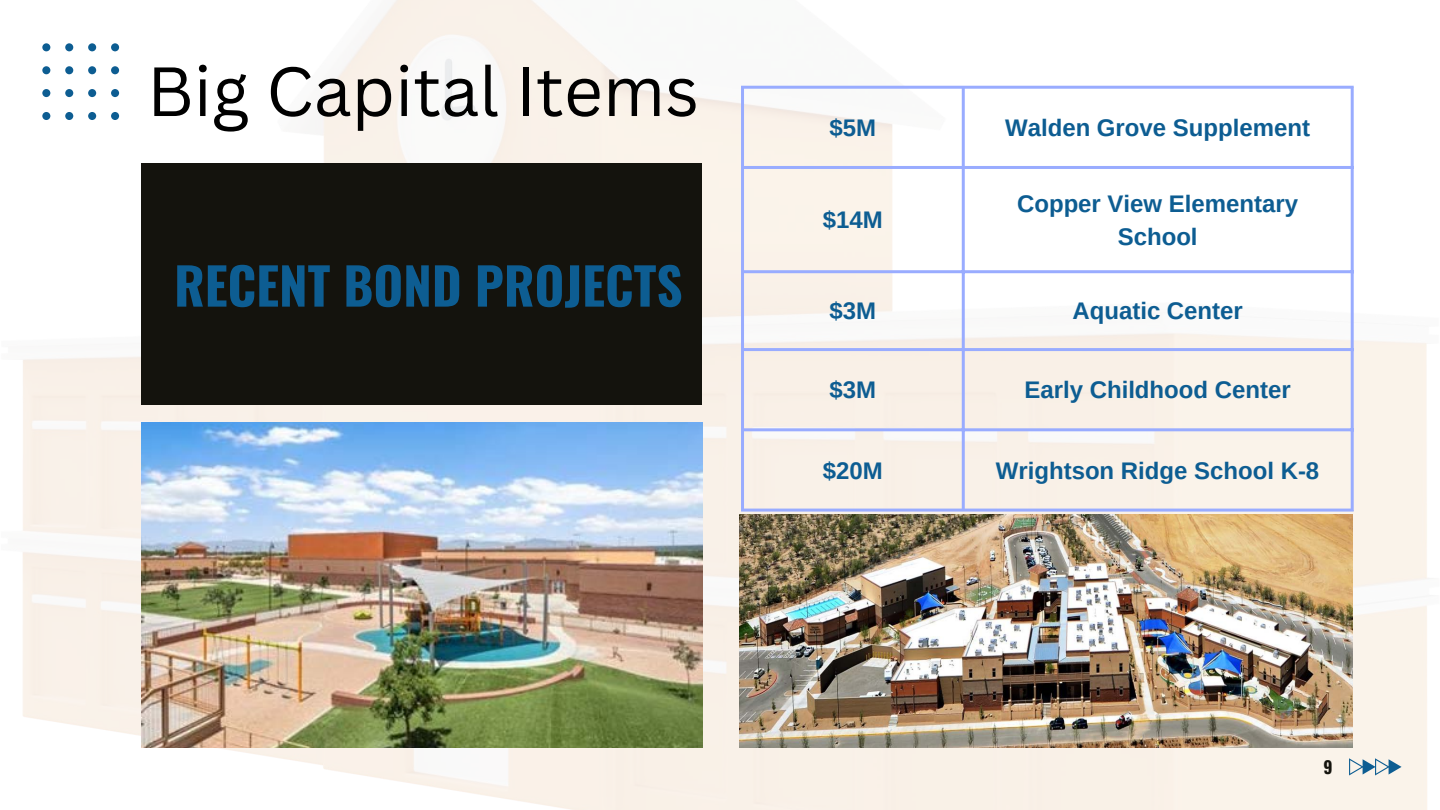
<style>
.page{position:relative;width:1440px;height:810px;background:#fff}
.page>*{position:absolute;margin:0;border:0;box-sizing:border-box;transform-origin:0 0}
.t1{font:68px "Canva Sans";color:#000}
.t2{font:700 51px "Oswald";color:#0d5d92}
.t3{font:700 24px/33px "Arimo";color:#0d5d92;text-align:center}
.t4{font:700 17px "Oswald";color:#14130d}
</style>
<div class="page">
<img style="left:23px;top:0;width:1406px;height:810px">
<div style="left:42px;top:43px;width:8px;height:8px;background:#0d5d92;border-radius:50%"></div>
<div style="left:65px;top:43px;width:8px;height:8px;background:#0d5d92;border-radius:50%"></div>
<div style="left:88px;top:43px;width:8px;height:8px;background:#0d5d92;border-radius:50%"></div>
<div style="left:111px;top:43px;width:8px;height:8px;background:#0d5d92;border-radius:50%"></div>
<div style="left:42px;top:66px;width:8px;height:8px;background:#0d5d92;border-radius:50%"></div>
<div style="left:65px;top:66px;width:8px;height:8px;background:#0d5d92;border-radius:50%"></div>
<div style="left:88px;top:66px;width:8px;height:8px;background:#0d5d92;border-radius:50%"></div>
<div style="left:111px;top:66px;width:8px;height:8px;background:#0d5d92;border-radius:50%"></div>
<div style="left:42px;top:89px;width:8px;height:8px;background:#0d5d92;border-radius:50%"></div>
<div style="left:65px;top:89px;width:8px;height:8px;background:#0d5d92;border-radius:50%"></div>
<div style="left:88px;top:89px;width:8px;height:8px;background:#0d5d92;border-radius:50%"></div>
<div style="left:111px;top:89px;width:8px;height:8px;background:#0d5d92;border-radius:50%"></div>
<div style="left:42px;top:112px;width:8px;height:8px;background:#0d5d92;border-radius:50%"></div>
<div style="left:65px;top:112px;width:8px;height:8px;background:#0d5d92;border-radius:50%"></div>
<div style="left:88px;top:112px;width:8px;height:8px;background:#0d5d92;border-radius:50%"></div>
<div style="left:111px;top:112px;width:8px;height:8px;background:#0d5d92;border-radius:50%"></div>
<svg style="left:1349px;top:758px;width:53px;height:18px"></svg>
<div style="left:141px;top:163px;width:561px;height:242px;background:#14130d"></div>
<hr style="left:741px;top:89px;width:3px;height:420px;background:#99acff">
<hr style="left:962px;top:89px;width:3px;height:420px;background:#99acff">
<hr style="left:1351px;top:89px;width:3px;height:420px;background:#99acff">
<hr style="left:741px;top:86px;width:613px;height:3px;background:#99acff">
<hr style="left:741px;top:166px;width:613px;height:3px;background:#99acff">
<hr style="left:741px;top:270px;width:613px;height:3px;background:#99acff">
<hr style="left:741px;top:348px;width:613px;height:3px;background:#99acff">
<hr style="left:741px;top:428px;width:613px;height:3px;background:#99acff">
<hr style="left:741px;top:509px;width:613px;height:3px;background:#99acff">
<img style="left:740px;top:515px;width:612px;height:232px">
<img style="left:141px;top:422px;width:561px;height:326px">
<p class="t1" style="left:147px;top:43px;width:554px">Big Capital Items</p>
<p class="t2" style="left:174px;top:246px;width:510px">RECENT BOND PROJECTS</p>
<p class="t3" style="left:830px;top:111px;width:48px">$5M</p>
<p class="t3" style="left:1005px;top:111px;width:306px">Walden Grove Supplement</p>
<p class="t3" style="left:823px;top:203px;width:62px">$14M</p>
<p class="t3" style="left:1017px;top:187px;width:283px">Copper View Elementary<br>School</p>
<p class="t3" style="left:830px;top:294px;width:48px">$3M</p>
<p class="t3" style="left:1072px;top:294px;width:172px">Aquatic Center</p>
<p class="t3" style="left:830px;top:373px;width:48px">$3M</p>
<p class="t3" style="left:1024px;top:373px;width:268px">Early Childhood Center</p>
<p class="t3" style="left:823px;top:454px;width:62px">$20M</p>
<p class="t3" style="left:996px;top:454px;width:325px">Wrightson Ridge School K-8</p>
<p class="t4" style="left:1324px;top:754px;width:11px">9</p>
</div>
